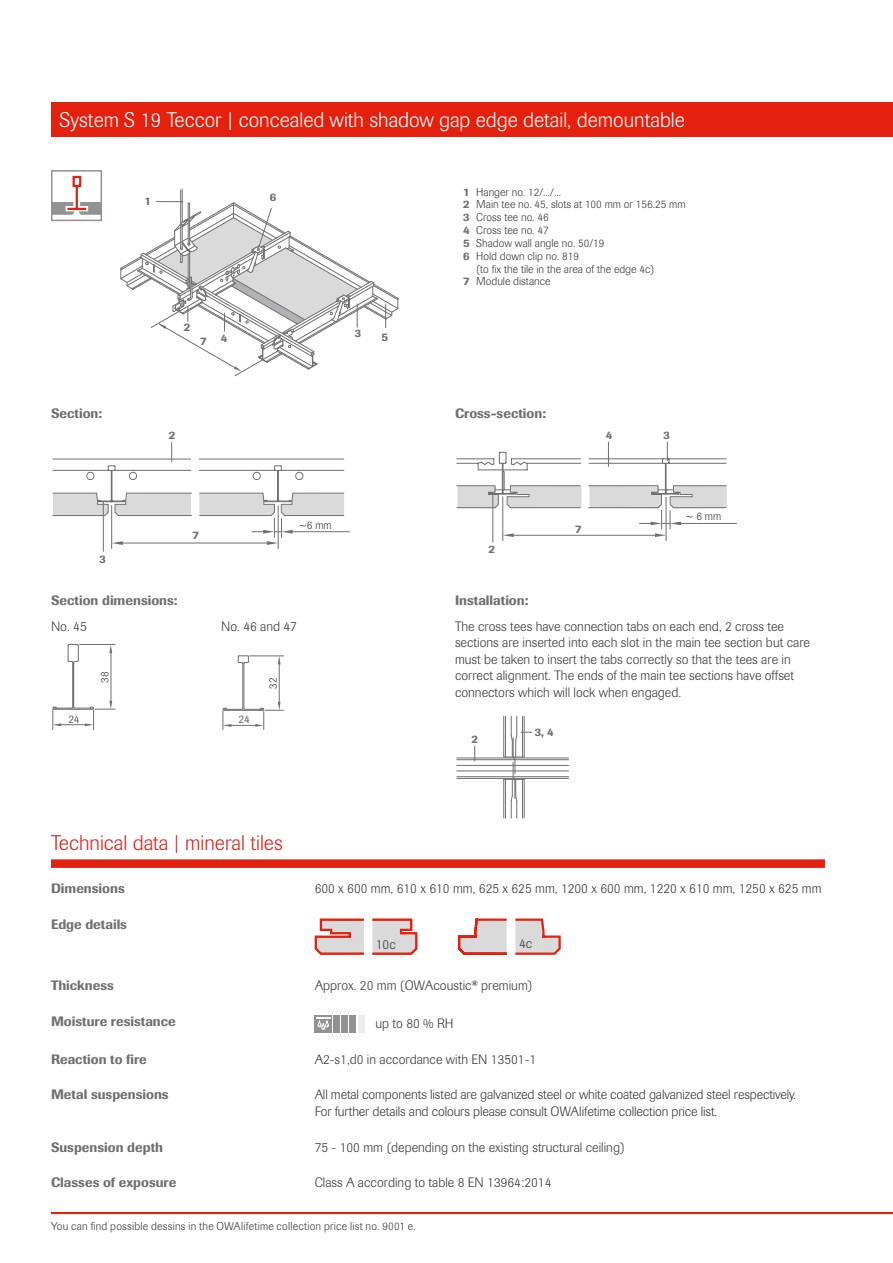
<style>
.page{position:relative;width:893px;height:1263px;background:#fff}
.page>*{position:absolute;margin:0;border:0;box-sizing:border-box;transform-origin:0 0}
.t1{font:300 21px "Imago Pro";color:#fff}
.t2{font:300 21px "Imago Pro";color:#e32119}
.t3{font:300 13.5px/16.5px "Imago Pro";color:#3b3b3a}
.t4{font:500 13.5px "Imago Pro";color:#6f6f6e}
.t5{font:300 11.25px "Imago Pro";color:#3b3b3a}
.t6{font:300 11.25px "Imago Pro";letter-spacing:.02em;color:#3b3b3a}
.t7{font:500 11.25px "Imago Pro";color:#6f6f6e}
.s1{font-weight:500;color:#6f6f6e}
</style>
<div class="page">
<div style="left:51px;top:102px;width:842px;height:34px;background:#e4200e"></div>
<div style="left:51px;top:859px;width:774px;height:9px;background:#e4200e"></div>
<svg style="left:315px;top:918px;width:102px;height:37px"></svg>
<svg style="left:458px;top:918px;width:103px;height:37px"></svg>
<div style="left:315px;top:1016px;width:17px;height:17px;background:#919292"></div>
<svg style="left:316px;top:1017px;width:14px;height:13px"></svg>
<div style="left:334px;top:1016px;width:6px;height:17px;background:#919292"></div>
<div style="left:342px;top:1016px;width:6px;height:17px;background:#919292"></div>
<div style="left:350px;top:1016px;width:6px;height:17px;background:#919292"></div>
<div style="left:358px;top:1016px;width:6px;height:17px;background:#ececed"></div>
<hr style="left:51px;top:1212px;width:842px;height:2px;background:#e4200e">
<hr style="left:182px;top:189px;width:1px;height:33px;background:#6f6f6e">
<hr style="left:180px;top:190px;width:1px;height:34px;background:#6f6f6e">
<svg style="left:120px;top:201px;width:279px;height:176px"></svg>
<hr style="left:103px;top:502px;width:1px;height:49px;background:#6f6f6e">
<hr style="left:278px;top:506px;width:1px;height:43px;background:#6f6f6e">
<hr style="left:111px;top:505px;width:1px;height:44px;background:#6f6f6e">
<hr style="left:293px;top:531px;width:56px;height:1px;background:#6f6f6e">
<svg style="left:52px;top:442px;width:292px;height:103px"></svg>
<svg style="left:456px;top:452px;width:125px;height:56px"></svg>
<hr style="left:514px;top:535px;width:141px;height:1px;background:#6f6f6e">
<hr style="left:666px;top:497px;width:1px;height:44px;background:#6f6f6e">
<hr style="left:502px;top:497px;width:1px;height:44px;background:#6f6f6e">
<svg style="left:503px;top:533px;width:11px;height:4px"></svg>
<hr style="left:492px;top:494px;width:1px;height:48px;background:#6f6f6e">
<hr style="left:681px;top:523px;width:55px;height:1px;background:#6f6f6e">
<svg style="left:588px;top:442px;width:139px;height:95px"></svg>
<svg style="left:52px;top:644px;width:63px;height:86px"></svg>
<svg style="left:222px;top:655px;width:61px;height:75px"></svg>
<svg style="left:457px;top:760px;width:112px;height:18px"></svg>
<hr style="left:457px;top:759px;width:112px;height:1px;background:#6f6f6e">
<hr style="left:457px;top:776px;width:112px;height:1px;background:#6f6f6e">
<hr style="left:457px;top:771px;width:112px;height:1px;background:#6f6f6e">
<hr style="left:457px;top:765px;width:112px;height:1px;background:#6f6f6e">
<hr style="left:457px;top:778px;width:112px;height:1px;background:#6f6f6e">
<hr style="left:457px;top:758px;width:112px;height:1px;background:#6f6f6e">
<hr style="left:503px;top:716px;width:1px;height:41px;background:#6f6f6e">
<hr style="left:503px;top:779px;width:1px;height:39px;background:#6f6f6e">
<svg style="left:504px;top:716px;width:28px;height:102px"></svg>
<svg style="left:474px;top:746px;width:1px;height:15px"></svg>
<svg style="left:51px;top:170px;width:51px;height:51px"></svg>
<h1 class="t1" style="left:60px;top:106px;width:627px">System S 19 Teccor | concealed with shadow gap edge detail, demountable</h1>
<p class="t7" style="left:144px;top:193px;width:8px">1</p>
<p class="t7" style="left:270px;top:190px;width:8px">6</p>
<p class="t7" style="left:184px;top:320px;width:8px">2</p>
<p class="t7" style="left:200px;top:333px;width:8px">7</p>
<p class="t7" style="left:221px;top:331px;width:8px">4</p>
<p class="t7" style="left:355px;top:326px;width:8px">3</p>
<p class="t7" style="left:382px;top:329px;width:8px">5</p>
<p class="t5" style="left:463px;top:184px;width:99px"><span class="s1">1</span> Hanger no. 12/.../...</p>
<p class="t5" style="left:463px;top:197px;width:224px"><span class="s1">2</span> Main tee no. 45, slots at 100 mm or 156.25 mm</p>
<p class="t5" style="left:463px;top:210px;width:87px"><span class="s1">3</span> Cross tee no. 46</p>
<p class="t5" style="left:463px;top:223px;width:87px"><span class="s1">4</span> Cross tee no. 47</p>
<p class="t5" style="left:463px;top:236px;width:143px"><span class="s1">5</span> Shadow wall angle no. 50/19</p>
<p class="t5" style="left:463px;top:249px;width:117px"><span class="s1">6</span> Hold down clip no. 819</p>
<p class="t5" style="left:476px;top:261px;width:180px">(to fix the tile in the area of the edge 4c)</p>
<p class="t5" style="left:463px;top:274px;width:89px"><span class="s1">7</span> Module distance</p>
<p class="t4" style="left:51px;top:405px;width:53px">Section:</p>
<p class="t4" style="left:455px;top:405px;width:93px">Cross-section:</p>
<p class="t7" style="left:169px;top:427px;width:8px">2</p>
<p class="t7" style="left:606px;top:428px;width:8px">4</p>
<p class="t7" style="left:99px;top:552px;width:8px">3</p>
<p class="t7" style="left:192px;top:528px;width:8px">7</p>
<p class="t5" style="left:299px;top:518px;width:35px">~6 mm</p>
<p class="t7" style="left:489px;top:541px;width:8px">2</p>
<p class="t7" style="left:575px;top:522px;width:8px">7</p>
<p class="t7" style="left:664px;top:427px;width:8px">3</p>
<p class="t5" style="left:685px;top:509px;width:37px">~ 6 mm</p>
<p class="t4" style="left:51px;top:592px;width:128px">Section dimensions:</p>
<p class="t4" style="left:455px;top:592px;width:75px">Installation:</p>
<p class="t3" style="left:51px;top:618px;width:37px">No. 45</p>
<p class="t3" style="left:221px;top:618px;width:77px">No. 46 and 47</p>
<p class="t3" style="left:455px;top:618px;width:357px">The cross tees have connection tabs on each end, 2 cross tee sections are inserted into each slot in the main tee section but care must be taken to insert the tabs correctly so that the tees are in correct alignment. The ends of the main tee sections have offset connectors which will lock when engaged.</p>
<p class="t5" style="left:97px;top:683px;width:13px;rotate:-90deg">38</p>
<p class="t5" style="left:265px;top:689px;width:13px;rotate:-90deg">32</p>
<p class="t5" style="left:68px;top:712px;width:13px">24</p>
<p class="t5" style="left:239px;top:712px;width:13px">24</p>
<p class="t7" style="left:472px;top:731px;width:8px">2</p>
<p class="t7" style="left:535px;top:725px;width:20px">3, 4</p>
<h1 class="t2" style="left:51px;top:829px;width:233px">Technical data | mineral tiles</h1>
<p class="t4" style="left:51px;top:879px;width:75px">Dimensions</p>
<p class="t3" style="left:315px;top:880px;width:508px">600 x 600 mm, 610 x 610 mm, 625 x 625 mm, 1200 x 600 mm, 1220 x 610 mm, 1250 x 625 mm</p>
<p class="t4" style="left:51px;top:915px;width:78px">Edge details</p>
<p class="t3" style="left:376px;top:935px;width:21px">10c</p>
<p class="t3" style="left:519px;top:935px;width:15px">4c</p>
<p class="t4" style="left:51px;top:977px;width:64px">Thickness</p>
<p class="t3" style="left:315px;top:977px;width:219px">Approx. 20 mm (OWAcoustic<sup>®</sup> premium)</p>
<p class="t4" style="left:51px;top:1012px;width:126px">Moisture resistance</p>
<p class="t3" style="left:375px;top:1015px;width:80px">up to 80 % RH</p>
<p class="t4" style="left:51px;top:1050px;width:97px">Reaction to fire</p>
<p class="t3" style="left:315px;top:1051px;width:223px">A2-s1,d0 in accordance with EN 13501-1</p>
<p class="t4" style="left:51px;top:1086px;width:119px">Metal suspensions</p>
<p class="t3" style="left:315px;top:1086px;width:483px">All metal components listed are galvanized steel or white coated galvanized steel respectively.<br>For further details and colours please consult OWAlifetime collection price list.</p>
<p class="t4" style="left:51px;top:1138px;width:114px">Suspension depth</p>
<p class="t3" style="left:315px;top:1138px;width:312px">75 - 100 mm (depending on the existing structural ceiling)</p>
<p class="t4" style="left:51px;top:1174px;width:127px">Classes of exposure</p>
<p class="t3" style="left:315px;top:1174px;width:238px">Class A according to table 8 EN 13964:2014</p>
<p class="t6" style="left:51px;top:1219px;width:366px">You can find possible dessins in the OWAlifetime collection price list no. 9001 e.</p>
</div>
